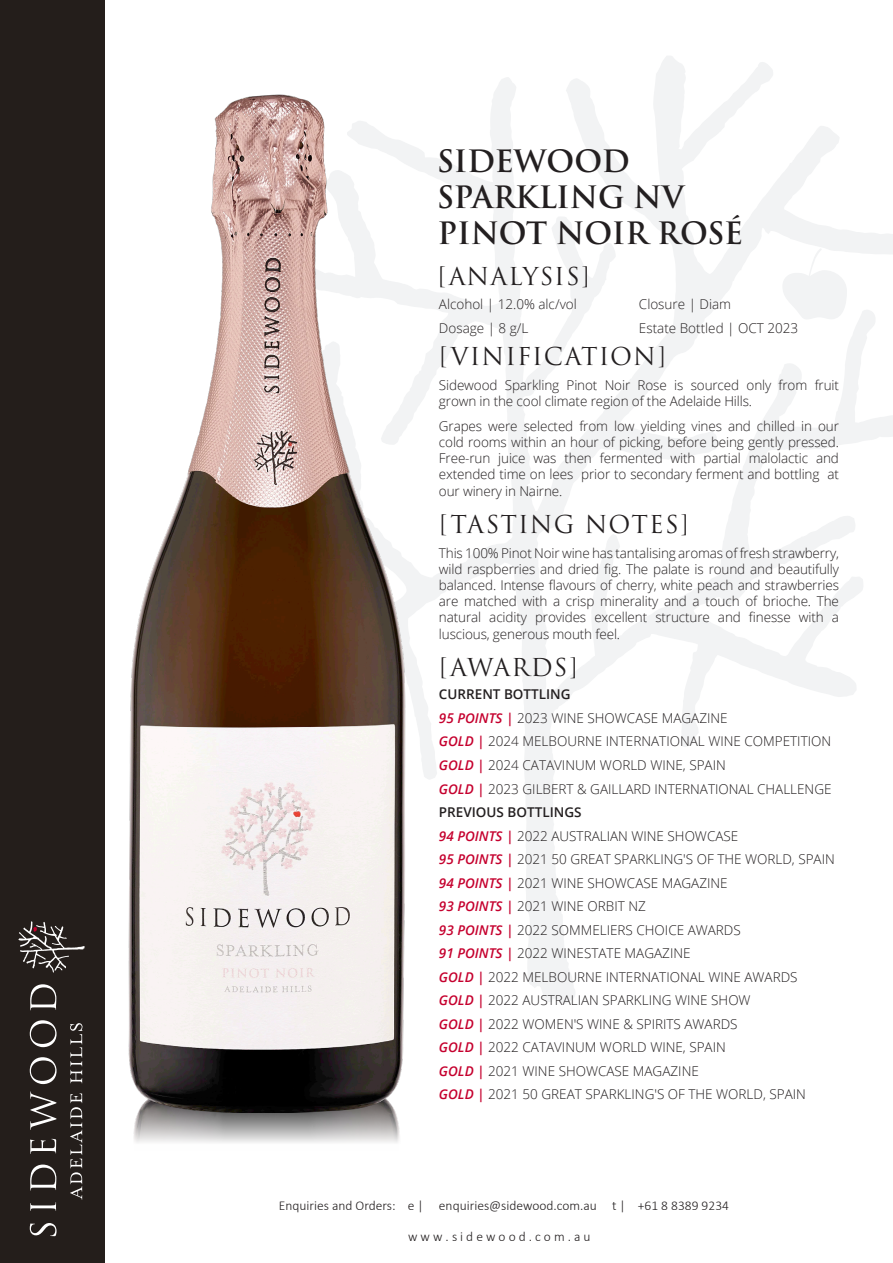
<style>
.page{position:relative;width:893px;height:1263px;background:#fff}
.page>*{position:absolute;margin:0;border:0;box-sizing:border-box;transform-origin:0 0}
.t1{font:600 30px/36px "Trajan Pro 3";letter-spacing:-.005em;color:#231f20}
.t2{font:24px "Trajan Pro 3";letter-spacing:.05em;color:#231f20}
.Base_Award_Text{font:300 13.5px/16.2px "Open Sans";color:#231f20}
.t3{font:300 13.5px "Calibri";color:#231f20}
.Base_Award_Text-2{font:600 13.5px "Open Sans";color:#231f20}
.s1{font-weight:600;font-style:italic;color:#c5002e}
</style>
<div class="page">
<svg style="left:437px;top:56px;width:456px;height:948px"></svg>
<svg style="left:782px;top:248px;width:65px;height:71px"></svg>
<img style="left:133px;top:1112px;width:267px;height:31px">
<div style="left:0;top:0;width:104px;height:1263px;background:#241e1b"></div>
<img style="left:128px;top:94px;width:309px;height:1018px">
<svg style="left:30px;top:1223px;width:27px;height:13px"></svg>
<svg style="left:30px;top:1202px;width:26px;height:9px"></svg>
<svg style="left:30px;top:1164px;width:26px;height:26px"></svg>
<svg style="left:30px;top:1139px;width:26px;height:15px"></svg>
<svg style="left:30px;top:1091px;width:27px;height:39px"></svg>
<svg style="left:30px;top:1057px;width:27px;height:27px"></svg>
<svg style="left:30px;top:1020px;width:27px;height:27px"></svg>
<svg style="left:30px;top:984px;width:26px;height:26px"></svg>
<svg style="left:70px;top:1093px;width:12px;height:107px"></svg>
<svg style="left:70px;top:1023px;width:12px;height:60px"></svg>
<svg style="left:18px;top:921px;width:67px;height:51px"></svg>
<h1 class="t1" style="left:437px;top:144px;width:307px">SIDEWOOD<br>SPARKLING NV<br>PINOT NOIR ROSÉ</h1>
<h2 class="t2" style="left:437px;top:260px;width:154px">[ANALYSIS]</h2>
<p class="Base_Award_Text" style="left:439px;top:291px;width:139px;line-height:24.8px">Alcohol | 12.0% alc/vol<br>Dosage | 8 g/L</p>
<p class="Base_Award_Text" style="left:639px;top:291px;width:161px;line-height:24.8px">Closure | Diam<br>Estate Bottled | OCT 2023</p>
<p class="t2" style="left:439px;top:340px;width:229px">[VINIFICATION]</p>
<p class="Base_Award_Text" style="left:439px;top:377px;width:401px">Sidewood Sparkling Pinot Noir Rose is sourced only from fruit grown in the cool climate region of the Adelaide Hills.</p>
<p class="Base_Award_Text" style="left:439px;top:417px;width:402px;text-align:justify">Grapes were selected from low yielding vines and chilled in our cold rooms within an hour of picking, before being gently pressed.<br>Free-run juice was then fermented with partial malolactic and extended time on lees prior to secondary ferment and bottling at our winery in Nairne.</p>
<p class="t2" style="left:439px;top:508px;width:252px">[TASTING NOTES]</p>
<p class="Base_Award_Text" style="left:439px;top:544px;width:402px;text-align:justify">This 100% Pinot Noir wine has tantalising aromas of fresh strawberry, wild raspberries and dried fig. The palate is round and beautifully balanced. Intense flavours of cherry, white peach and strawberries are matched with a crisp minerality and a touch of brioche. The natural acidity provides excellent structure and finesse with a luscious, generous mouth feel.</p>
<p class="t2" style="left:439px;top:651px;width:141px">[AWARDS]</p>
<p class="Base_Award_Text-2" style="left:439px;top:685px;width:133px">CURRENT BOTTLING</p>
<p class="Base_Award_Text" style="left:439px;top:710px;width:290px"><span class="s1">95 POINTS |</span> 2023 WINE SHOWCASE MAGAZINE</p>
<p class="Base_Award_Text" style="left:439px;top:733px;width:394px"><span class="s1">GOLD |</span> 2024 MELBOURNE INTERNATIONAL WINE COMPETITION</p>
<p class="Base_Award_Text" style="left:439px;top:757px;width:288px"><span class="s1">GOLD |</span> 2024 CATAVINUM WORLD WINE, SPAIN</p>
<p class="Base_Award_Text" style="left:439px;top:780px;width:394px"><span class="s1">GOLD |</span> 2023 GILBERT &amp; GAILLARD INTERNATIONAL CHALLENGE</p>
<p class="Base_Award_Text-2" style="left:439px;top:803px;width:144px">PREVIOUS BOTTLINGS</p>
<p class="Base_Award_Text" style="left:439px;top:827px;width:301px"><span class="s1">94 POINTS |</span> 2022 AUSTRALIAN WINE SHOWCASE</p>
<p class="Base_Award_Text" style="left:439px;top:851px;width:397px"><span class="s1">95 POINTS |</span> 2021 50 GREAT SPARKLING'S OF THE WORLD, SPAIN</p>
<p class="Base_Award_Text" style="left:439px;top:874px;width:290px"><span class="s1">94 POINTS |</span> 2021 WINE SHOWCASE MAGAZINE</p>
<p class="Base_Award_Text" style="left:439px;top:898px;width:208px"><span class="s1">93 POINTS |</span> 2021 WINE ORBIT NZ</p>
<p class="Base_Award_Text" style="left:439px;top:921px;width:303px"><span class="s1">93 POINTS |</span> 2022 SOMMELIERS CHOICE AWARDS</p>
<p class="Base_Award_Text" style="left:439px;top:945px;width:253px"><span class="s1">91 POINTS |</span> 2022 WINESTATE MAGAZINE</p>
<p class="Base_Award_Text" style="left:439px;top:968px;width:360px"><span class="s1">GOLD |</span> 2022 MELBOURNE INTERNATIONAL WINE AWARDS</p>
<p class="Base_Award_Text" style="left:439px;top:992px;width:313px"><span class="s1">GOLD |</span> 2022 AUSTRALIAN SPARKLING WINE SHOW</p>
<p class="Base_Award_Text" style="left:439px;top:1015px;width:300px"><span class="s1">GOLD |</span> 2022 WOMEN'S WINE &amp; SPIRITS AWARDS</p>
<p class="Base_Award_Text" style="left:439px;top:1039px;width:288px"><span class="s1">GOLD |</span> 2022 CATAVINUM WORLD WINE, SPAIN</p>
<p class="Base_Award_Text" style="left:439px;top:1062px;width:261px"><span class="s1">GOLD |</span> 2021 WINE SHOWCASE MAGAZINE</p>
<p class="Base_Award_Text" style="left:439px;top:1086px;width:368px"><span class="s1">GOLD |</span> 2021 50 GREAT SPARKLING'S OF THE WORLD, SPAIN</p>
<p class="t3" style="left:279px;top:1197px;width:452px">Enquiries and Orders: e | enquiries@sidewood.com.au t | +61 8 8389 9234</p>
<p class="t3" style="left:408px;top:1228px;width:184px">w w w . s i d e w o o d . c o m . a u</p>
</div>
